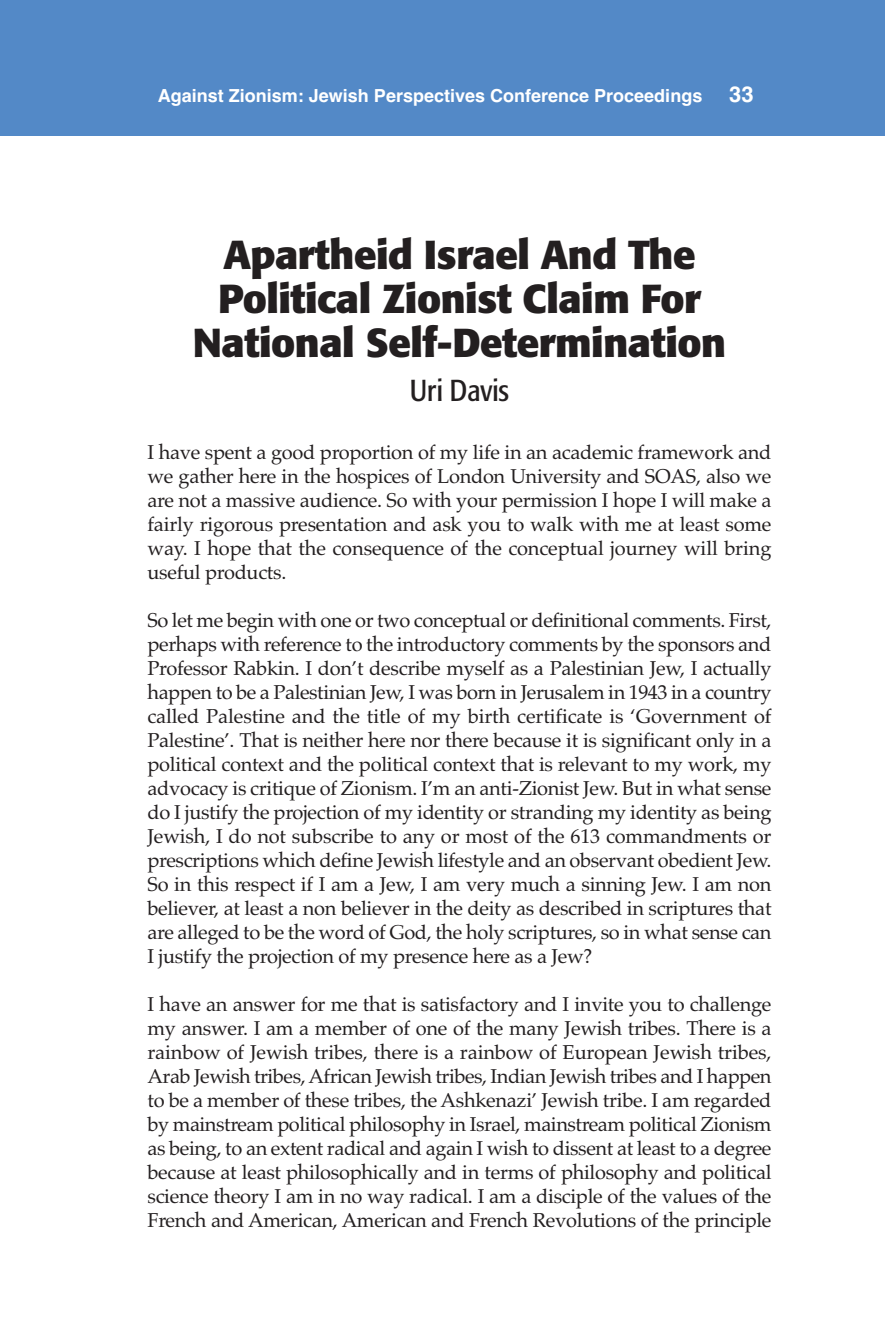
<style>
.page{position:relative;width:885px;height:1327px;background:#fff}
.page>*{position:absolute;margin:0;border:0;box-sizing:border-box;transform-origin:0 0}
.t1{font:700 40px/44px "Formata";letter-spacing:-.01em;color:#231f20;text-align:center}
.t2{font:condensed 30px "Formata";color:#231f20}
.t3{font:20px/24px "Palatino";letter-spacing:-.015em;color:#231f20;text-align:justify}
.t4{font:700 18px "Helvetica";color:#fff}
.s1{font-size:22px}
</style>
<div class="page">
<div style="left:0;top:0;width:884px;height:136px;background:#5389c7"></div>
<p class="t4" style="left:158px;top:85px;width:597px">Against Zionism: Jewish Perspectives Conference Proceedings <span class="s1">33</span></p>
<h1 class="t1" style="left:193px;top:236px;width:534px">Apartheid Israel And The<br>Political Zionist Claim For<br>National Self-Determination</h1>
<h2 class="t2" style="left:410px;top:377px;width:101px">Uri Davis</h2>
<p class="t3" style="left:147px;top:440px;width:625px">I have spent a good proportion of my life in an academic framework and we gather here in the hospices of London University and SOAS, also we are not a massive audience. So with your permission I hope I will make a fairly rigorous presentation and ask you to walk with me at least some way. I hope that the consequence of the conceptual journey will bring useful products.</p>
<p class="t3" style="left:147px;top:608px;width:625px">So let me begin with one or two conceptual or definitional comments. First, perhaps with reference to the introductory comments by the sponsors and Professor Rabkin. I don’t describe myself as a Palestinian Jew, I actually happen to be a Palestinian Jew, I was born in Jerusalem in 1943 in a country called Palestine and the title of my birth certificate is ‘Government of Palestine’. That is neither here nor there because it is significant only in a political context and the political context that is relevant to my work, my advocacy is critique of Zionism. I’m an anti-Zionist Jew. But in what sense do I justify the projection of my identity or stranding my identity as being Jewish, I do not subscribe to any or most of the 613 commandments or prescriptions which define Jewish lifestyle and an observant obedient Jew.<br>So in this respect if I am a Jew, I am very much a sinning Jew. I am non believer, at least a non believer in the deity as described in scriptures that are alleged to be the word of God, the holy scriptures, so in what sense can I justify the projection of my presence here as a Jew?</p>
<p class="t3" style="left:147px;top:992px;width:625px">I have an answer for me that is satisfactory and I invite you to challenge my answer. I am a member of one of the many Jewish tribes. There is a rainbow of Jewish tribes, there is a rainbow of European Jewish tribes, Arab Jewish tribes, African Jewish tribes, Indian Jewish tribes and I happen to be a member of these tribes, the Ashkenazi’ Jewish tribe. I am regarded by mainstream political philosophy in Israel, mainstream political Zionism as being, to an extent radical and again I wish to dissent at least to a degree because at least philosophically and in terms of philosophy and political science theory I am in no way radical. I am a disciple of the values of the French and American, American and French Revolutions of the principle</p>
</div>
